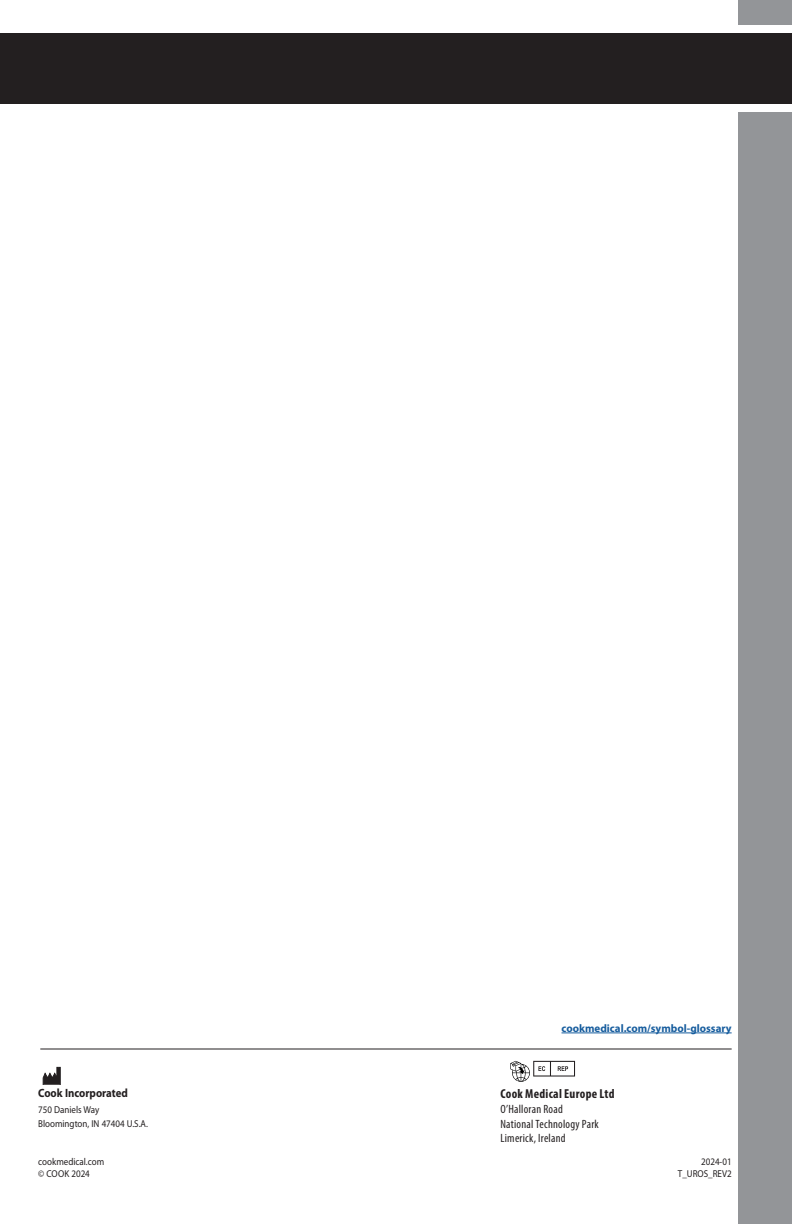
<style>
.page{position:relative;width:792px;height:1224px;background:#fff}
.page>*{position:absolute;margin:0;border:0;box-sizing:border-box;transform-origin:0 0}
.t1{font:700 condensed 13px "Myriad Pro";letter-spacing:.02em;color:#231f20}
.t2{font:condensed 12px/14.4px "Myriad Pro";letter-spacing:.02em;color:#231f20}
.t3{font:700 12px "Myriad Pro";color:#231f20;scale:.9 1}
.t4{font:700 11px "Myriad Pro";color:#175d9e}
.t5{font:10px "Myriad Pro";color:#231f20;scale:.9 1}
</style>
<div class="page">
<svg style="left:43px;top:1067px;width:18px;height:18px"></svg>
<hr style="left:40px;top:1049px;width:692px;height:1px;background:#231f20">
<hr style="left:562px;top:1033px;width:170px;height:1px;background:#175d9e">
<svg style="left:510px;top:1061px;width:65px;height:21px"></svg>
<div style="left:738px;top:113px;width:54px;height:1111px;background:#939598"></div>
<div style="left:0;top:33px;width:792px;height:70px;background:#231f20"></div>
<div style="left:738px;top:0;width:54px;height:24px;background:#939598"></div>
<p class="t4" style="left:562px;top:1022px;width:172px">cookmedical.com/symbol-glossary</p>
<p class="t3" style="left:38px;top:1087px;width:101px">Cook Incorporated</p>
<h1 class="t1" style="left:500px;top:1085px;width:116px">Cook Medical Europe Ltd</h1>
<p class="t5" style="left:38px;top:1104px;width:69px">750 Daniels Way</p>
<p class="t2" style="left:500px;top:1102px;width:64px">O’Halloran Road</p>
<p class="t5" style="left:38px;top:1118px;width:124px">Bloomington, IN 47404 U.S.A.</p>
<p class="t2" style="left:500px;top:1116px;width:100px">National Technology Park<br>Limerick, Ireland</p>
<p class="t5" style="left:38px;top:1156px;width:75px">cookmedical.com</p>
<p class="t5" style="left:701px;top:1156px;width:35px">2024-01</p>
<p class="t5" style="left:38px;top:1168px;width:59px">© COOK 2024</p>
<p class="t5" style="left:678px;top:1168px;width:61px">T_UROS_REV2</p>
</div>
